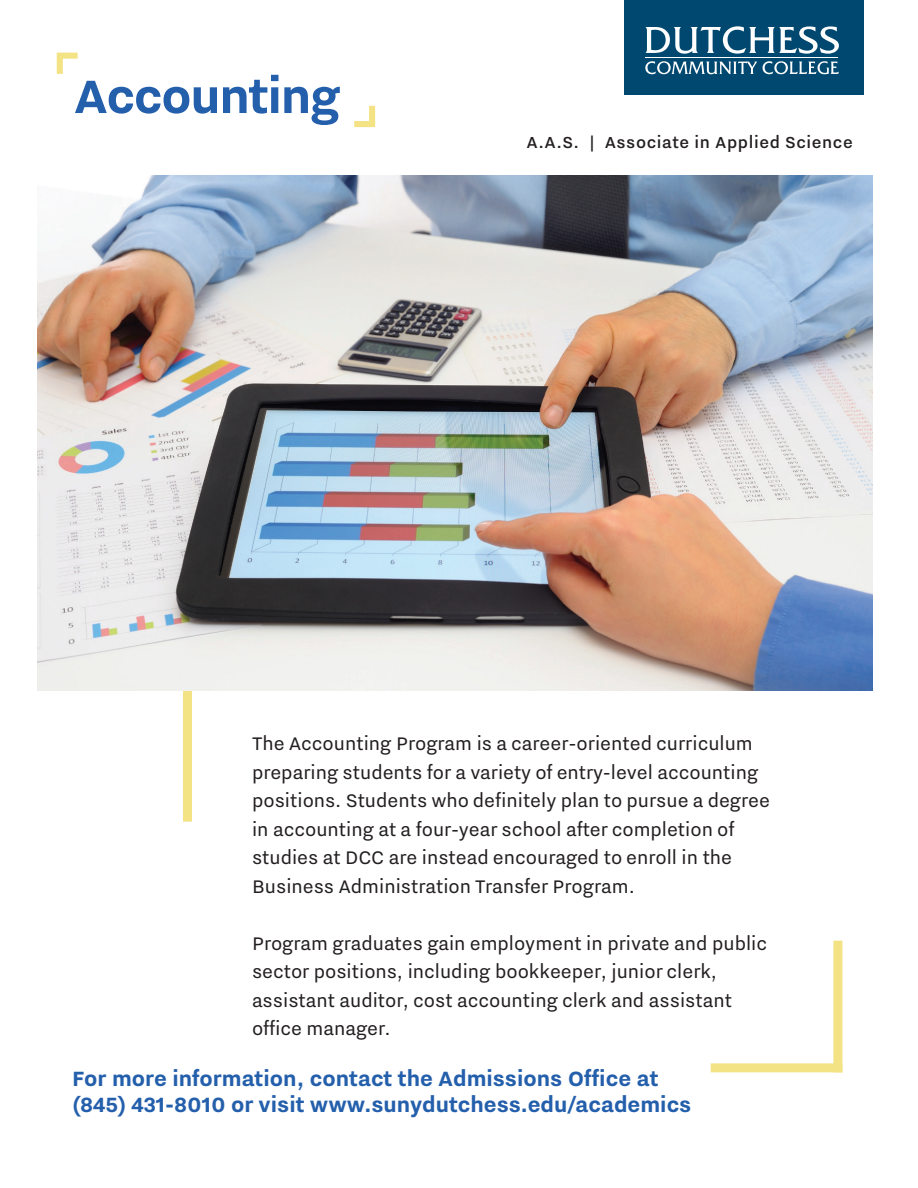
<style>
.page{position:relative;width:918px;height:1188px;background:#fff}
.page>*{position:absolute;margin:0;border:0;box-sizing:border-box;transform-origin:0 0}
.t1{font:700 57.75px "Nitti Grotesk";letter-spacing:-.02em;color:#245fac}
.t2{font:700 25.5px/25.8px "Nitti Grotesk";color:#245fac}
.t3{font:22.5px/28.5px "Nitti Grotesk";color:#231f20}
.t4{font:500 19.8px "Nitti Grotesk";letter-spacing:.03em;color:#231f20}
</style>
<div class="page">
<svg style="left:56px;top:52px;width:22px;height:22px"></svg>
<svg style="left:354px;top:105px;width:22px;height:23px"></svg>
<div style="left:833px;top:941px;width:9px;height:131px;background:#f3e385"></div>
<div style="left:711px;top:1063px;width:131px;height:9px;background:#f3e385"></div>
<div style="left:183px;top:690px;width:9px;height:132px;background:#f3e385"></div>
<img style="left:37px;top:176px;width:835px;height:514px">
<div style="left:624px;top:0;width:240px;height:94px;background:#004870"></div>
<svg style="left:645px;top:26px;width:194px;height:28px"></svg>
<svg style="left:645px;top:61px;width:112px;height:13px"></svg>
<svg style="left:763px;top:61px;width:76px;height:13px"></svg>
<hr style="left:645px;top:57px;width:193px;height:1px;background:#fff">
<h1 class="t1" style="left:74px;top:63px;width:267px">Accounting</h1>
<p class="t4" style="left:527px;top:131px;width:328px">A.A.S. | Associate in Applied Science</p>
<p class="t3" style="left:252px;top:729px;width:519px">The Accounting Program is a career-oriented curriculum preparing students for a variety of entry-level accounting positions. Students who definitely plan to pursue a degree in accounting at a four-year school after completion of studies at DCC are instead encouraged to enroll in the Business Administration Transfer Program.</p>
<p class="t3" style="left:252px;top:928px;width:517px">Program graduates gain employment in private and public sector positions, including bookkeeper, junior clerk, assistant auditor, cost accounting clerk and assistant office manager.</p>
<p class="t2" style="left:72px;top:1065px;width:621px">For more information, contact the Admissions Office at (845) 431-8010 or visit www.sunydutchess.edu/academics</p>
</div>
